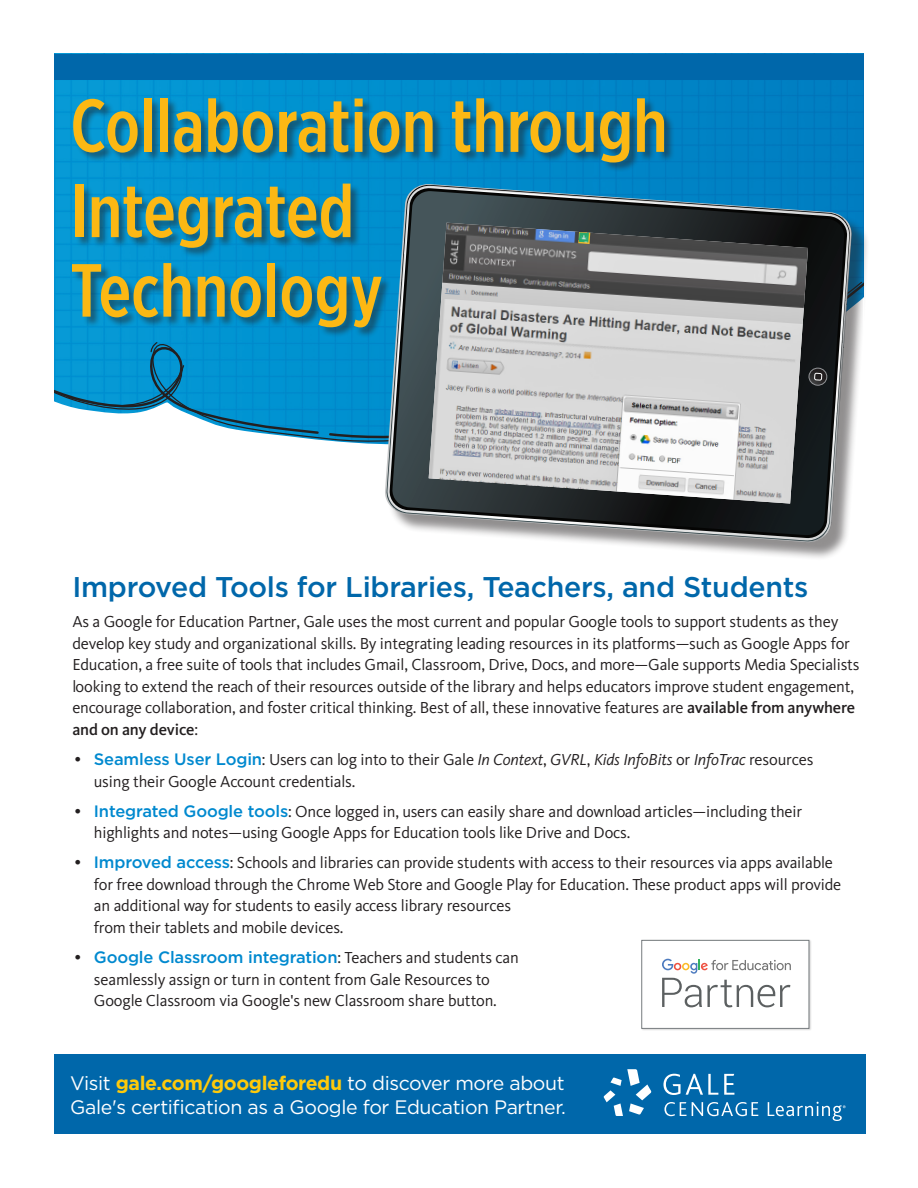
<style>
.page{position:relative;width:918px;height:1188px;background:#fff}
.page>*{position:absolute;margin:0;border:0;box-sizing:border-box;transform-origin:0 0}
.t1{font:500 75px/82.3px "Gotham X Narrow";color:#fcb814}
.t2{font:500 28.5px "Gotham";letter-spacing:-.01em;color:#0067aa}
.t3{font:19.5px/24.6px "Gotham";letter-spacing:-.02em;color:#fff}
.t4{font:16.5px/21.6px "Kievit CL";letter-spacing:-.01em;color:#231f20}
.t5{font:500 16.5px "Gotham";letter-spacing:-.01em;color:#0089cf}
.s1{font-weight:500}
.s2{font-family:"Gotham";font-weight:500}
.s3{font-family:"Gotham";font-weight:500;color:#0089cf}
.s4{font-style:italic}
.s5{color:#231f20}
.s6{font-family:"Kievit CL";font-weight:400;color:#231f20}
.s7{font-weight:700;color:#feca0a}
</style>
<div class="page">
<div style="left:54px;top:1054px;width:811px;height:80px;background:#0067aa"></div>
<img style="left:54px;top:80px;width:810px;height:124px">
<svg style="left:54px;top:281px;width:331px;height:164px"></svg>
<div style="left:54px;top:54px;width:810px;height:26px;background:#0067aa"></div>
<div style="left:387px;top:187px;width:483px;height:373px;background:#231f20;opacity:.5"></div>
<svg style="left:389px;top:188px;width:459px;height:351px"></svg>
<svg style="left:392px;top:191px;width:453px;height:345px"></svg>
<svg style="left:809px;top:368px;width:18px;height:18px"></svg>
<div style="left:809px;top:368px;width:18px;height:18px;border:1px solid #939598;border-radius:50%"></div>
<div style="left:815px;top:373px;width:7px;height:7px;background:#231f20;border-radius:2px"></div>
<div style="left:814px;top:373px;width:8px;height:7px;border:1px solid #fff;border-radius:2px"></div>
<img style="left:429px;top:223px;width:379px;height:281px">
<div style="left:72px;top:99px;width:603px;height:240px;background:#231f20;opacity:.5"></div>
<img style="left:641px;top:939px;width:170px;height:91px">
<div style="left:642px;top:940px;width:167px;height:88px;background:#fff"></div>
<div style="left:642px;top:940px;width:167px;height:88px;border:1px solid #767b7e"></div>
<svg style="left:662px;top:959px;width:129px;height:48px"></svg>
<svg style="left:54px;top:401px;width:1px;height:44px"></svg>
<svg style="left:663px;top:1074px;width:55px;height:21px"></svg>
<svg style="left:724px;top:1074px;width:10px;height:21px"></svg>
<svg style="left:604px;top:1069px;width:47px;height:47px"></svg>
<svg style="left:664px;top:1102px;width:22px;height:14px"></svg>
<svg style="left:692px;top:1102px;width:66px;height:14px"></svg>
<svg style="left:768px;top:1102px;width:78px;height:19px"></svg>
<svg style="left:863px;top:297px;width:2px;height:178px"></svg>
<h1 class="t1" style="left:70px;top:84px;width:599px">Collaboration through<br>Integrated<br>Technology</h1>
<h2 class="t2" style="left:72px;top:571px;width:738px">Improved Tools for Libraries, Teachers, and Students</h2>
<p class="t4" style="left:72px;top:611px;width:789px">As a Google for Education Partner, Gale uses the most current and popular Google tools to support students as they develop key study and organizational skills. By integrating leading resources in its platforms—such as Google Apps for Education, a free suite of tools that includes Gmail, Classroom, Drive, Docs, and more—Gale supports Media Specialists looking to extend the reach of their resources outside of the library and helps educators improve student engagement, encourage collaboration, and foster critical thinking. Best of all, these innovative features are <span class="s1">available from anywhere and on any device</span>:</p>
<p class="t4" style="left:94px;top:749px;width:721px;text-indent:-20px"><span class="s2">•</span> <span class="s3">Seamless User Login</span>: Users can log into to their Gale <span class="s4">In Context</span>, <span class="s4">GVRL</span>, <span class="s4">Kids InfoBits</span> or <span class="s4">InfoTrac</span> resources using their Google Account credentials.</p>
<p class="t4" style="left:94px;top:801px;width:710px;text-indent:-20px"><span class="s2">•</span> <span class="s3">Integrated Google tools</span>: Once logged in, users can easily share and download articles—including their highlights and notes—using Google Apps for Education tools like Drive and Docs.</p>
<p class="t4" style="left:94px;top:852px;width:749px;text-indent:-20px"><span class="s2">•</span> <span class="s3">Improved access</span>: Schools and libraries can provide students with access to their resources via apps available for free download through the Chrome Web Store and Google Play for Education. These product apps will provide an additional way for students to easily access library resources<br>from their tablets and mobile devices.</p>
<p class="t5" style="left:74px;top:948px;width:447px"><span class="s5">•</span> Google Classroom integration<span class="s6">: Teachers and students can</span></p>
<p class="t4" style="left:94px;top:968px;width:405px">seamlessly assign or turn in content from Gale Resources to<br>Google Classroom via Google's new Classroom share button.</p>
<p class="t3" style="left:70px;top:1070px;width:497px">Visit <span class="s7">gale.com/googleforedu</span> to discover more about<br>Gale's certification as a Google for Education Partner.</p>
</div>
